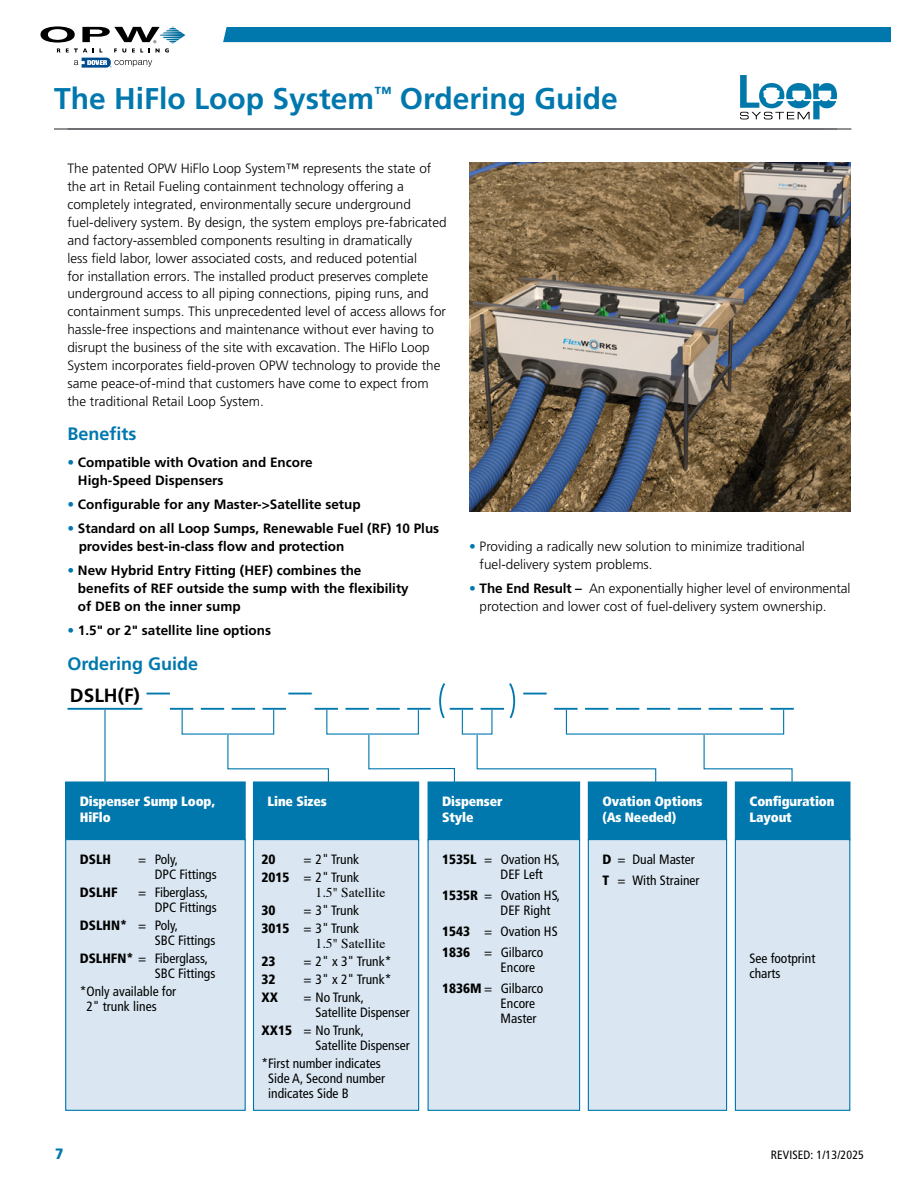
<style>
.page{position:relative;width:918px;height:1188px;background:#fff}
.page>*{position:absolute;margin:0;border:0;box-sizing:border-box;transform-origin:0 0}
.t1{font:700 30px "Frutiger LT Std";color:#0078ae}
.t2{font:700 19.05px "Frutiger LT Std";color:#000}
.t3{font:700 18px "Frutiger LT Std";color:#0078ae}
.t4{font:900 15px "Frutiger LT Std";color:#0078ae;scale:.91 1}
.t5{font:300 13.5px/18px "Frutiger LT Std";color:#000}
.t6{font:condensed 13.5px/15px "Frutiger LT Std";color:#000}
.t7{font:700 13.5px/18px "Frutiger LT Std";color:#000}
.t8{font:900 condensed 13.5px/16.2px "Frutiger LT Std";letter-spacing:-.01em;color:#fff}
.t9{font:13.5px "Times";color:#000}
.t10{font:900 condensed 13.5px "Frutiger LT Std";color:#000}
.t11{font:condensed 12px "Frutiger LT Std";letter-spacing:.01em;color:#000}
.s1{font-weight:400;color:#0078ae}
.s2{font-weight:700}
.s3{font-weight:900}
</style>
<div class="page">
<svg style="left:41px;top:26px;width:144px;height:42px"></svg>
<hr style="left:54px;top:128px;width:783px;height:2px;background:#6d6e71">
<div style="left:223px;top:27px;width:668px;height:15px;background:#0078ae"></div>
<svg style="left:740px;top:75px;width:97px;height:44px"></svg>
<hr style="left:68px;top:128px;width:783px;height:2px;background:#6d6e71">
<svg style="left:147px;top:693px;width:23px;height:1px"></svg>
<svg style="left:288px;top:693px;width:24px;height:1px"></svg>
<svg style="left:227px;top:734px;width:102px;height:68px"></svg>
<hr style="left:68px;top:708px;width:74px;height:2px;background:#0078ae">
<hr style="left:104px;top:710px;width:2px;height:91px;background:#0078ae">
<hr style="left:170px;top:708px;width:23px;height:2px;background:#0078ae">
<hr style="left:201px;top:708px;width:23px;height:2px;background:#0078ae">
<hr style="left:232px;top:708px;width:23px;height:2px;background:#0078ae">
<hr style="left:263px;top:708px;width:23px;height:2px;background:#0078ae">
<div style="left:66px;top:782px;width:179px;height:58px;background:#0078ae"></div>
<div style="left:65px;top:781px;width:181px;height:59px;border:1px solid #0078ae"></div>
<div style="left:66px;top:840px;width:179px;height:270px;background:#dae7f2"></div>
<div style="left:65px;top:839px;width:181px;height:272px;border:1px solid #0078ae"></div>
<div style="left:254px;top:782px;width:165px;height:58px;background:#0078ae"></div>
<div style="left:253px;top:781px;width:166px;height:59px;border:1px solid #0078ae"></div>
<div style="left:254px;top:840px;width:165px;height:270px;background:#dae7f2"></div>
<div style="left:253px;top:839px;width:166px;height:272px;border:1px solid #0078ae"></div>
<div style="left:428px;top:782px;width:152px;height:58px;background:#0078ae"></div>
<div style="left:428px;top:840px;width:152px;height:270px;background:#dae7f2"></div>
<div style="left:428px;top:839px;width:152px;height:272px;border:1px solid #0078ae"></div>
<div style="left:588px;top:782px;width:139px;height:58px;background:#0078ae"></div>
<div style="left:588px;top:781px;width:139px;height:59px;border:1px solid #0078ae"></div>
<div style="left:588px;top:840px;width:139px;height:270px;background:#dae7f2"></div>
<div style="left:588px;top:839px;width:139px;height:272px;border:1px solid #0078ae"></div>
<div style="left:735px;top:782px;width:115px;height:58px;background:#0078ae"></div>
<div style="left:735px;top:781px;width:115px;height:59px;border:1px solid #0078ae"></div>
<div style="left:735px;top:840px;width:115px;height:270px;background:#dae7f2"></div>
<div style="left:735px;top:839px;width:115px;height:272px;border:1px solid #0078ae"></div>
<hr style="left:450px;top:708px;width:23px;height:2px;background:#0078ae">
<hr style="left:481px;top:708px;width:23px;height:2px;background:#0078ae">
<svg style="left:476px;top:734px;width:181px;height:68px"></svg>
<svg style="left:703px;top:734px;width:90px;height:70px"></svg>
<svg style="left:368px;top:735px;width:88px;height:67px"></svg>
<hr style="left:315px;top:708px;width:23px;height:2px;background:#0078ae">
<hr style="left:345px;top:708px;width:24px;height:2px;background:#0078ae">
<hr style="left:376px;top:708px;width:24px;height:2px;background:#0078ae">
<hr style="left:407px;top:708px;width:24px;height:2px;background:#0078ae">
<hr style="left:554px;top:708px;width:24px;height:2px;background:#0078ae">
<hr style="left:678px;top:708px;width:23px;height:2px;background:#0078ae">
<hr style="left:585px;top:708px;width:23px;height:2px;background:#0078ae">
<hr style="left:709px;top:708px;width:23px;height:2px;background:#0078ae">
<hr style="left:616px;top:708px;width:23px;height:2px;background:#0078ae">
<hr style="left:740px;top:708px;width:23px;height:2px;background:#0078ae">
<hr style="left:647px;top:708px;width:23px;height:2px;background:#0078ae">
<hr style="left:770px;top:708px;width:24px;height:2px;background:#0078ae">
<svg style="left:523px;top:693px;width:24px;height:1px"></svg>
<svg style="left:439px;top:683px;width:7px;height:36px"></svg>
<svg style="left:509px;top:683px;width:7px;height:36px"></svg>
<img style="left:469px;top:162px;width:381px;height:350px">
<h1 class="t1" style="left:54px;top:81px;width:565px">The HiFlo Loop System<sup>™</sup> Ordering Guide</h1>
<p class="t5" style="left:67px;top:159px;width:381px">The patented OPW HiFlo Loop System™ represents the state of the art in Retail Fueling containment technology offering a completely integrated, environmentally secure underground fuel-delivery system. By design, the system employs pre-fabricated and factory-assembled components resulting in dramatically<br>less field labor, lower associated costs, and reduced potential<br>for installation errors. The installed product preserves complete underground access to all piping connections, piping runs, and containment sumps. This unprecedented level of access allows for hassle-free inspections and maintenance without ever having to disrupt the business of the site with excavation. The HiFlo Loop System incorporates field-proven OPW technology to provide the same peace-of-mind that customers have come to expect from the traditional Retail Loop System.</p>
<h3 class="t3" style="left:67px;top:423px;width:71px">Benefits</h3>
<p class="t7" style="left:78px;top:453px;width:236px;text-indent:-11px"><span class="s1">•</span> Compatible with Ovation and Encore<br>High-Speed Dispensers</p>
<p class="t7" style="left:67px;top:495px;width:295px"><span class="s1">•</span> Configurable for any Master-&gt;Satellite setup</p>
<p class="t7" style="left:79px;top:519px;width:362px;text-indent:-11px"><span class="s1">•</span> Standard on all Loop Sumps, Renewable Fuel (RF) 10 Plus provides best-in-class flow and protection</p>
<p class="t7" style="left:78px;top:561px;width:332px;text-indent:-11px"><span class="s1">•</span> New Hybrid Entry Fitting (HEF) combines the benefits of REF outside the sump with the flexibility of DEB on the inner sump</p>
<p class="t7" style="left:67px;top:621px;width:205px"><span class="s1">•</span> 1.5" or 2" satellite line options</p>
<h3 class="t3" style="left:67px;top:653px;width:132px">Ordering Guide</h3>
<h2 class="t2" style="left:70px;top:684px;width:72px">DSLH(F)</h2>
<p class="t5" style="left:480px;top:538px;width:327px;text-indent:-11px"><span class="s1">•</span> Providing a radically new solution to minimize traditional fuel-delivery system problems.</p>
<p class="t5" style="left:480px;top:580px;width:372px;text-indent:-11px"><span class="s1">•</span> <span class="s2">The End Result –</span> An exponentially higher level of environmental protection and lower cost of fuel-delivery system ownership.</p>
<p class="t8" style="left:80px;top:793px;width:137px">Dispenser Sump Loop,<br>HiFlo</p>
<p class="t10" style="left:80px;top:851px;width:33px">DSLH</p>
<p class="t6" style="left:155px;top:852px;width:63px;text-indent:-16px">= Poly,<br>DPC Fittings</p>
<p class="t10" style="left:80px;top:884px;width:39px">DSLHF</p>
<p class="t6" style="left:155px;top:885px;width:63px;text-indent:-16px">= Fiberglass,<br>DPC Fittings</p>
<p class="t6" style="left:155px;top:918px;width:62px;text-indent:-75px"><span class="s3">DSLHN*</span> = Poly,<br>SBC Fittings</p>
<p class="t6" style="left:155px;top:951px;width:62px;text-indent:-75px"><span class="s3">DSLHFN*</span> = Fiberglass,<br>SBC Fittings</p>
<p class="t6" style="left:86px;top:984px;width:91px;text-indent:-7px">*Only available for<br>2" trunk lines</p>
<p class="t4" style="left:55px;top:1144px;width:11px">7</p>
<p class="t8" style="left:268px;top:793px;width:61px">Line Sizes</p>
<p class="t6" style="left:262px;top:850px;width:99px;line-height:18px;text-align:right">= 2" Trunk<br><span class="s3">2015</span> = 2" Trunk</p>
<p class="t9" style="left:316px;top:880px;width:72px">1.5" Satellite</p>
<p class="t10" style="left:262px;top:902px;width:16px">30</p>
<p class="t10" style="left:262px;top:851px;width:16px">20</p>
<p class="t6" style="left:262px;top:901px;width:99px;line-height:18px;text-align:right">= 3" Trunk<br><span class="s3">3015</span> = 3" Trunk</p>
<p class="t9" style="left:316px;top:931px;width:72px">1.5" Satellite</p>
<p class="t10" style="left:262px;top:953px;width:16px">23</p>
<p class="t6" style="left:304px;top:954px;width:89px">= 2" x 3" Trunk*</p>
<p class="t10" style="left:262px;top:971px;width:16px">32</p>
<p class="t6" style="left:304px;top:972px;width:89px">= 3" x 2" Trunk*</p>
<p class="t10" style="left:262px;top:989px;width:18px">XX</p>
<p class="t6" style="left:316px;top:990px;width:96px;text-indent:-12px">= No Trunk,<br>Satellite Dispenser</p>
<p class="t6" style="left:316px;top:1023px;width:96px;text-indent:-54px"><span class="s3">XX15</span> = No Trunk,<br>Satellite Dispenser</p>
<p class="t6" style="left:268px;top:1056px;width:118px;text-indent:-7px">*First number indicates<br>Side A, Second number indicates Side B</p>
<p class="t8" style="left:442px;top:793px;width:62px">Dispenser<br>Style</p>
<p class="t6" style="left:501px;top:852px;width:61px;text-indent:-58px"><span class="s3">1535L</span> = Ovation HS,<br>DEF Left</p>
<p class="t6" style="left:501px;top:888px;width:61px;text-indent:-58px"><span class="s3">1535R</span> = Ovation HS,<br>DEF Right</p>
<p class="t6" style="left:442px;top:921px;width:117px;line-height:21px"><span class="s3">1543</span> = Ovation HS<br><span class="s3">1836</span> = Gilbarco</p>
<p class="t6" style="left:442px;top:957px;width:103px;line-height:21px;text-indent:58px">Encore<br><span class="s3">1836M</span> = Gilbarco</p>
<p class="t6" style="left:501px;top:996px;width:37px">Encore<br>Master</p>
<p class="t8" style="left:602px;top:793px;width:102px">Ovation Options (As Needed)</p>
<p class="t6" style="left:602px;top:849px;width:99px;line-height:21px"><span class="s3">D</span> = Dual Master<br><span class="s3">T</span> = With Strainer</p>
<p class="t8" style="left:749px;top:793px;width:86px">Configuration<br>Layout</p>
<p class="t6" style="left:749px;top:951px;width:67px">See footprint charts</p>
<p class="t11" style="left:771px;top:1148px;width:95px">REVISED: 1/13/2025</p>
</div>
